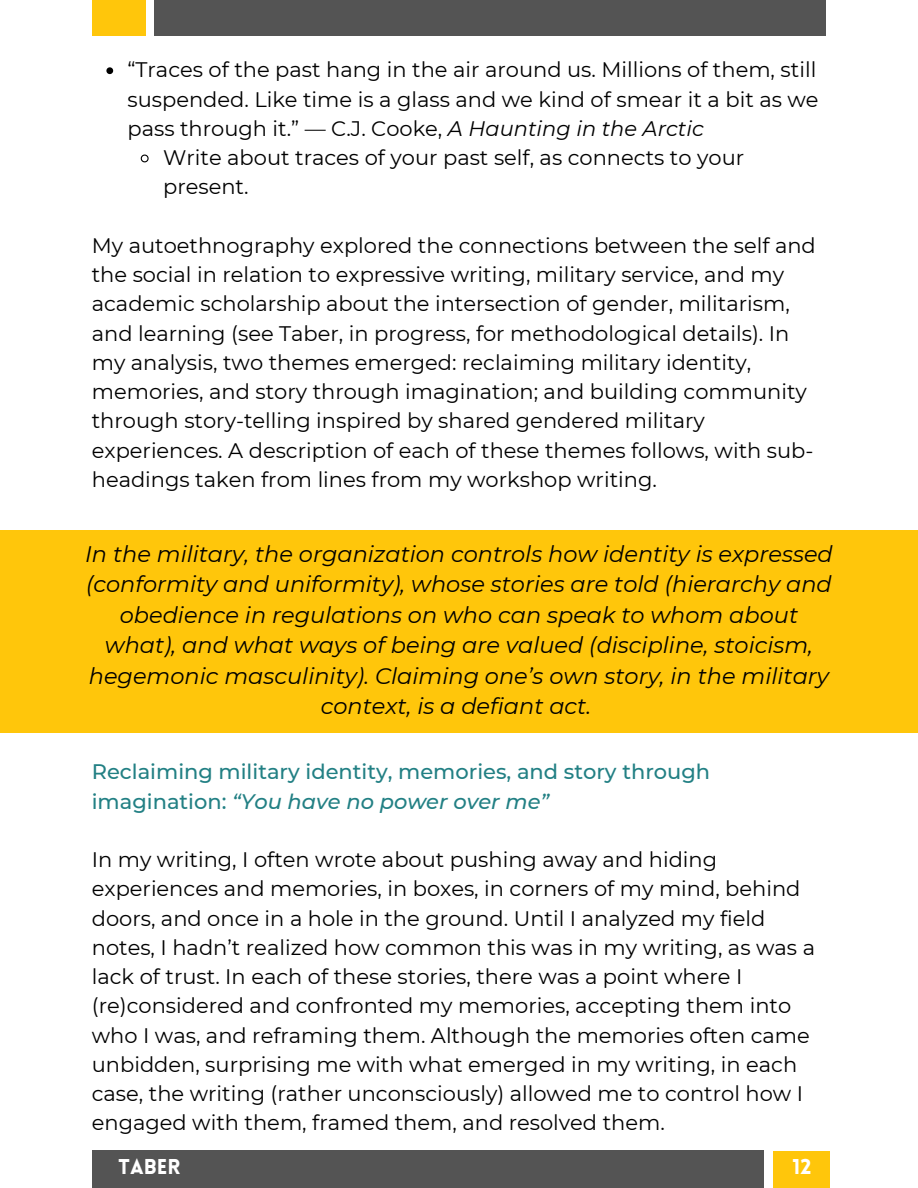
<style>
.page{position:relative;width:918px;height:1188px;background:#fff}
.page>*{position:absolute;margin:0;border:0;box-sizing:border-box;transform-origin:0 0}
.t1{font:italic 22.5px/30.3px "Montserrat";color:#000;text-align:center}
.t2{font:21px/29.2px "Montserrat";color:#000}
.t3{font:500 21px/29.2px "Montserrat";color:#228084}
.t4{font:900 21px "Lovelo";color:#fff}
.s1{font-style:italic}
</style>
<div class="page">
<div style="left:154px;top:0;width:672px;height:36px;background:#545454"></div>
<div style="left:92px;top:0;width:53px;height:36px;background:#ffc60b"></div>
<div style="left:774px;top:1151px;width:56px;height:37px;background:#ffc60b"></div>
<div style="left:92px;top:1151px;width:672px;height:37px;background:#545454"></div>
<svg style="left:106px;top:67px;width:7px;height:7px"></svg>
<svg style="left:140px;top:154px;width:9px;height:9px"></svg>
<div style="left:0;top:530px;width:918px;height:203px;background:#ffc60b"></div>
<p class="t2" style="left:127px;top:55px;width:693px;text-align:justify">“Traces of the past hang in the air around us. Millions of them, still suspended. Like time is a glass and we kind of smear it a bit as we pass through it.” — C.J. Cooke, <span class="s1">A Haunting in the Arctic</span></p>
<h2 class="t2" style="left:163px;top:143px;width:583px">Write about traces of your past self, as connects to your present.</h2>
<p class="t2" style="left:92px;top:231px;width:726px">My autoethnography explored the connections between the self and the social in relation to expressive writing, military service, and my academic scholarship about the intersection of gender, militarism, and learning (see Taber, in progress, for methodological details). In my analysis, two themes emerged: reclaiming military identity, memories, and story through imagination; and building community through story-telling inspired by shared gendered military experiences. A description of each of these themes follows, with sub&shy;headings taken from lines from my workshop writing.</p>
<p class="t1" style="left:85px;top:539px;width:749px">In the military, the organization controls how identity is expressed (conformity and uniformity), whose stories are told (hierarchy and obedience in regulations on who can speak to whom about what), and what ways of being are valued (discipline, stoicism, hegemonic masculinity). Claiming one’s own story, in the military context, is a defiant act.</p>
<h1 class="t3" style="left:92px;top:757px;width:620px">Reclaiming military identity, memories, and story through imagination: <span class="s1">“You have no power over me”</span></h1>
<p class="t2" style="left:92px;top:845px;width:725px">In my writing, I often wrote about pushing away and hiding experiences and memories, in boxes, in corners of my mind, behind doors, and once in a hole in the ground. Until I analyzed my field notes, I hadn’t realized how common this was in my writing, as was a lack of trust. In each of these stories, there was a point where I (re)considered and confronted my memories, accepting them into who I was, and reframing them. Although the memories often came unbidden, surprising me with what emerged in my writing, in each case, the writing (rather unconsciously) allowed me to control how I engaged with them, framed them, and resolved them.</p>
<p class="t4" style="left:119px;top:1158px;width:63px">TABER</p>
<p class="t4" style="left:793px;top:1158px;width:20px">12</p>
</div>
